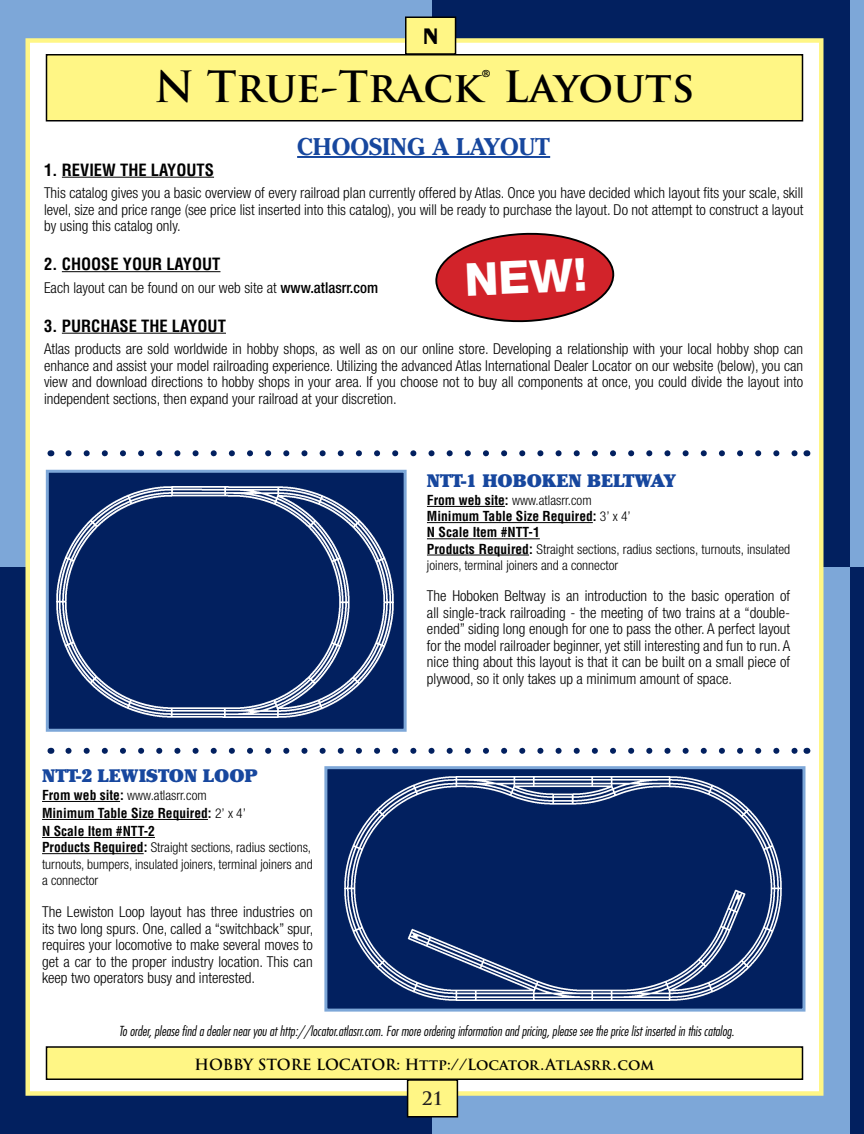
<style>
.page{position:relative;width:864px;height:1134px;background:#fff}
.page>*{position:absolute;margin:0;border:0;box-sizing:border-box;transform-origin:0 0}
.t1{font:800 45.6px "Helvetica Neue";color:#fff}
.t2{font:700 42px "Trajan Pro";color:#000}
.t3{font:700 24px "Cheltenham";color:#17479e}
.t4{font:700 24px "Peignot";color:#000}
.t5{font:900 18px "Cheltenham";color:#17479e}
.t6{font:700 18px "Trajan Pro";color:#221f1f}
.t7{font:700 condensed 16.5px "Helvetica";color:#000}
.t8{font:300 condensed 15px/16.5px "Helvetica Neue";color:#000;text-align:justify}
.t9{font:700 15px "Trajan Pro";letter-spacing:-.005em;color:#000}
.t10{font:300 condensed 13.5px/16.2px "Helvetica Neue";color:#000}
.t11{font:italic 300 condensed 13.5px "Futura";color:#000}
.t12{font:700 condensed 13.5px/16.2px "Helvetica";color:#000}
.s1{font-weight:500}
.s2{font-family:"Helvetica";font-weight:700}
.s3{font-family:"Helvetica Neue";font-weight:300}
</style>
<div class="page">
<div style="left:0;top:0;width:432px;height:567px;background:#7da7d8"></div>
<div style="left:432px;top:0;width:432px;height:567px;background:#02205f"></div>
<div style="left:0;top:567px;width:432px;height:567px;background:#02205f"></div>
<div style="left:432px;top:567px;width:432px;height:567px;background:#7da7d8"></div>
<div style="left:26px;top:38px;width:798px;height:1058px;background:#fff;border:4px solid #fff685"></div>
<div style="left:46px;top:54px;width:757px;height:68px;background:#fff685;border:2px solid #000"></div>
<div style="left:46px;top:1046px;width:757px;height:34px;background:#fff685;border:2px solid #000"></div>
<div style="left:405px;top:16px;width:51px;height:39px;background:#fff685;border:2px solid #000"></div>
<div style="left:407px;top:1079px;width:51px;height:39px;background:#fff685;border:2px solid #000"></div>
<div style="left:850px;top:0;width:14px;height:567px;background:#7da7d8"></div>
<div style="left:850px;top:567px;width:14px;height:567px;background:#02205f"></div>
<div style="left:47px;top:471px;width:358px;height:259px;background:#02205f"></div>
<img style="left:56px;top:487px;width:337px;height:231px">
<div style="left:46px;top:470px;width:361px;height:262px;border:3px solid #7da7d8"></div>
<hr style="left:297px;top:156px;width:253px;height:2px;background:#17479e">
<hr style="left:62px;top:177px;width:152px;height:1px;background:#000">
<hr style="left:62px;top:271px;width:158px;height:1px;background:#000">
<hr style="left:62px;top:333px;width:164px;height:1px;background:#000">
<svg style="left:68px;top:450px;width:729px;height:6px"></svg>
<hr style="left:427px;top:506px;width:78px;height:1px;background:#000">
<hr style="left:427px;top:522px;width:166px;height:1px;background:#000">
<hr style="left:427px;top:538px;width:113px;height:1px;background:#000">
<hr style="left:427px;top:555px;width:102px;height:1px;background:#000">
<svg style="left:68px;top:748px;width:729px;height:6px"></svg>
<hr style="left:42px;top:801px;width:78px;height:1px;background:#000">
<hr style="left:42px;top:819px;width:166px;height:1px;background:#000">
<hr style="left:42px;top:837px;width:113px;height:1px;background:#000">
<hr style="left:42px;top:853px;width:102px;height:1px;background:#000">
<div style="left:326px;top:768px;width:478px;height:242px;background:#02205f"></div>
<img style="left:345px;top:777px;width:437px;height:224px">
<div style="left:324px;top:766px;width:482px;height:246px;border:3px solid #7da7d8"></div>
<svg style="left:435px;top:232px;width:179px;height:91px"></svg>
<h3 class="t4" style="left:422px;top:22px;width:18px">N</h3>
<h2 class="t2" style="left:154px;top:61px;width:542px">N True-Track® Layouts</h2>
<h3 class="t3" style="left:297px;top:132px;width:17px">CHOOSING</h3>
<h3 class="t3" style="left:432px;top:132px;width:41px">A LAYOUT</h3>
<p class="t7" style="left:44px;top:159px;width:162px">1. Review the Layouts</p>
<p class="t8" style="left:44px;top:184px;width:761px">This catalog gives you a basic overview of every railroad plan currently offered by Atlas. Once you have decided which layout fits your scale, skill level, size and price range (see price list inserted into this catalog), you will be ready to purchase the layout. Do not attempt to construct a layout by using this catalog only.</p>
<p class="t7" style="left:44px;top:254px;width:38px">2. CHOO</p>
<p class="t7" style="left:101px;top:254px;width:117px">SE your layout</p>
<p class="t8" style="left:44px;top:279px;width:336px">Each layout can be found on our web site at <span class="s1">www.atlasrr.com</span></p>
<p class="t7" style="left:44px;top:315px;width:180px">3. purchase the layout</p>
<p class="t8" style="left:44px;top:340px;width:761px">Atlas products are sold worldwide in hobby shops, as well as on our online store. Developing a relationship with your local hobby shop can enhance and assist your model railroading experience. Utilizing the advanced Atlas International Dealer Locator on our website (below), you can view and download directions to hobby shops in your area. If you choose not to buy all components at once, you could divide the layout into independent sections, then expand your railroad at your discretion.</p>
<h1 class="t1" style="left:463px;top:253px;width:124px;rotate:-3deg">NEW!</h1>
<p class="t5" style="left:42px;top:765px;width:217px">NTT-2 LEWISTON LOOP</p>
<p class="t10" style="left:42px;top:787px;width:166px"><span class="s2">From web site:</span> www.atlasrr.com</p>
<p class="t12" style="left:42px;top:804px;width:205px;line-height:18px">Minimum Table Size Required: <span class="s3">2’ x 4’<br></span>N Scale Item #NTT-2</p>
<p class="t10" style="left:42px;top:839px;width:272px;text-align:justify"><span class="s2">Products Required:</span> Straight sections, radius sections, turnouts, bumpers, insulated joiners, terminal joiners and a connector</p>
<p class="t8" style="left:42px;top:904px;width:273px">The Lewiston Loop layout has three industries on its two long spurs. One, called a “switchback” spur, requires your locomotive to make several moves to get a car to the proper industry location. This can keep two operators busy and interested.</p>
<p class="t5" style="left:427px;top:470px;width:251px">NTT-1 HOBOKEN BELTWAY</p>
<p class="t10" style="left:427px;top:492px;width:166px"><span class="s2">From web site:</span> www.atlasrr.com</p>
<p class="t12" style="left:427px;top:508px;width:205px">Minimum Table Size Required: <span class="s3">3’ x 4’<br></span>N Scale Item #NTT-1</p>
<p class="t10" style="left:427px;top:541px;width:365px"><span class="s2">Products Required:</span> Straight sections, radius sections, turnouts, insulated joiners, terminal joiners and a connector</p>
<p class="t8" style="left:427px;top:588px;width:365px">The Hoboken Beltway is an introduction to the basic operation of all single-track railroading - the meeting of two trains at a “double&shy;ended” siding long enough for one to pass the other. A perfect layout for the model railroader beginner, yet still interesting and fun to run. A nice thing about this layout is that it can be built on a small piece of plywood, so it only takes up a minimum amount of space.</p>
<p class="t11" style="left:119px;top:1023px;width:617px">To order, please find a dealer near you at http://locator.atlasrr.com. For more ordering information and pricing, please see the price list inserted in this catalog.</p>
<p class="t9" style="left:195px;top:1055px;width:461px">HOBBY STORE LOCATOR: Http://Locator.Atlasrr.com</p>
<p class="t6" style="left:422px;top:1087px;width:23px">21</p>
</div>
